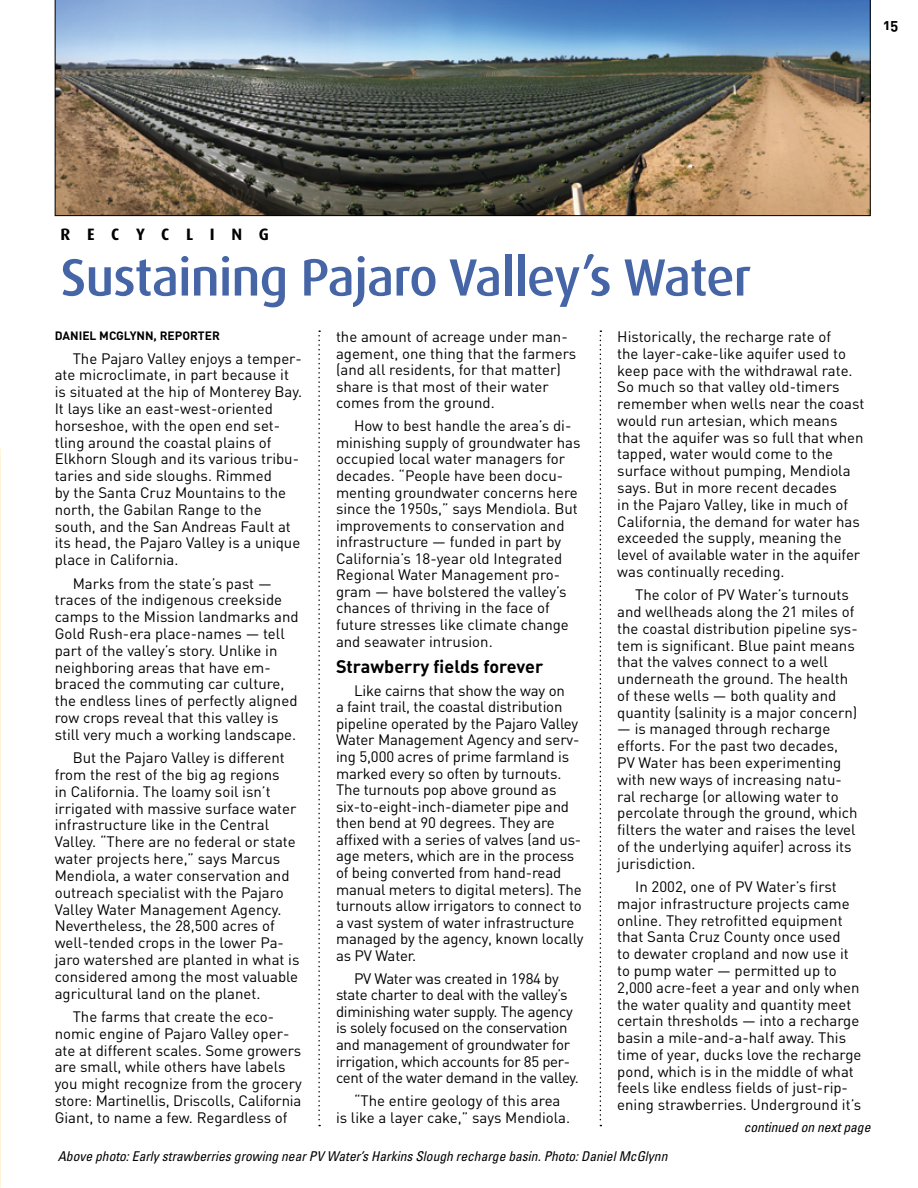
<style>
.page{position:relative;width:918px;height:1188px;background:#fff}
.page>*{position:absolute;margin:0;border:0;box-sizing:border-box;transform-origin:0 0}
.t1{font:500 52.5px "Dax Pro";letter-spacing:-.02em;color:#4665a7}
.t2{font:18px "DIN Bold Alternate";color:#000}
.t3{font:700 16.5px "Dax Pro";letter-spacing:1.01em;color:#000}
.t4{font:15px/16.8px "DIN";color:#000}
.t5{font:15px/16.5px "DIN";letter-spacing:-.02em;color:#000}
.t6{font:15px "DIN Bold Alternate";color:#000}
.t7{font:italic condensed 13.5px "Univers";color:#000}
.t8{font:700 12px "DIN";color:#000}
</style>
<div class="page">
<svg style="left:318px;top:330px;width:2px;height:796px"></svg>
<svg style="left:600px;top:330px;width:1px;height:796px"></svg>
<img style="left:55px;top:0;width:816px;height:216px">
<p class="t6" style="left:884px;top:15px;width:16px">15</p>
<p class="t3" style="left:61px;top:224px;width:210px">RECYCLING</p>
<h1 class="t1" style="left:60px;top:243px;width:692px">Sustaining Pajaro Valley’s Water</h1>
<p class="t8" style="left:55px;top:328px;width:167px">DANIEL MCGLYNN, REPORTER</p>
<p class="t4" style="left:55px;top:350px;width:249px;text-indent:18px">The Pajaro Valley enjoys a temper&shy;ate microclimate, in part because it is situated at the hip of Monterey Bay.<br>It lays like an east-west-oriented horseshoe, with the open end set&shy;tling around the coastal plains of Elkhorn Slough and its various tribu&shy;taries and side sloughs. Rimmed<br>by the Santa Cruz Mountains to the north, the Gabilan Range to the south, and the San Andreas Fault at its head, the Pajaro Valley is a unique place in California.</p>
<p class="t4" style="left:55px;top:575px;width:245px;text-indent:18px">Marks from the state’s past — traces of the indigenous creekside camps to the Mission landmarks and Gold Rush-era place-names — tell part of the valley’s story. Unlike in neighboring areas that have em&shy;braced the commuting car culture, the endless lines of perfectly aligned row crops reveal that this valley is still very much a working landscape.</p>
<p class="t4" style="left:55px;top:750px;width:246px;text-indent:18px">But the Pajaro Valley is different from the rest of the big ag regions<br>in California. The loamy soil isn’t irrigated with massive surface water infrastructure like in the Central Valley. “There are no federal or state water projects here,” says Marcus Mendiola, a water conservation and outreach specialist with the Pajaro Valley Water Management Agency.<br>Nevertheless, the 28,500 acres of well-tended crops in the lower Pa&shy;jaro watershed are planted in what is considered among the most valuable agricultural land on the planet.</p>
<p class="t4" style="left:55px;top:1008px;width:249px;text-indent:18px">The farms that create the eco&shy;nomic engine of Pajaro Valley oper&shy;ate at different scales. Some growers are small, while others have labels you might recognize from the grocery store: Martinellis, Driscolls, California Giant, to name a few. Regardless of</p>
<p class="t4" style="left:336px;top:329px;width:242px">the amount of acreage under man&shy;agement, one thing that the farmers (and all residents, for that matter) share is that most of their water comes from the ground.</p>
<p class="t4" style="left:336px;top:418px;width:246px;text-indent:18px">How to best handle the area’s di&shy;minishing supply of groundwater has occupied local water managers for decades. “People have been docu&shy;menting groundwater concerns here since the 1950s,” says Mendiola. But improvements to conservation and infrastructure — funded in part by California’s 18-year old Integrated Regional Water Management pro&shy;gram — have bolstered the valley’s chances of thriving in the face of future stresses like climate change and seawater intrusion.</p>
<p class="t2" style="left:336px;top:654px;width:209px">Strawberry fields forever</p>
<p class="t4" style="left:336px;top:682px;width:249px;text-indent:18px">Like cairns that show the way on<br>a faint trail, the coastal distribution pipeline operated by the Pajaro Valley Water Management Agency and serv&shy;ing 5,000 acres of prime farmland is marked every so often by turnouts.<br>The turnouts pop above ground as six-to-eight-inch-diameter pipe and then bend at 90 degrees. They are affixed with a series of valves (and us&shy;age meters, which are in the process of being converted from hand-read manual meters to digital meters). The turnouts allow irrigators to connect to a vast system of water infrastructure managed by the agency, known locally as PV Water.</p>
<p class="t5" style="left:336px;top:970px;width:245px;text-indent:18px">PV Water was created in 1984 by state charter to deal with the valley’s diminishing water supply. The agency is solely focused on the conservation and management of groundwater for irrigation, which accounts for 85 per&shy;cent of the water demand in the valley.</p>
<p class="t4" style="left:336px;top:1093px;width:236px;text-align:center">“The entire geology of this area<br>is like a layer cake,” says Mendiola.</p>
<p class="t4" style="left:617px;top:328px;width:249px">Historically, the recharge rate of<br>the layer-cake-like aquifer used to keep pace with the withdrawal rate.<br>So much so that valley old-timers remember when wells near the coast would run artesian, which means that the aquifer was so full that when tapped, water would come to the surface without pumping, Mendiola says. But in more recent decades<br>in the Pajaro Valley, like in much of California, the demand for water has exceeded the supply, meaning the level of available water in the aquifer was continually receding.</p>
<p class="t4" style="left:617px;top:587px;width:242px;text-indent:18px">The color of PV Water’s turnouts and wellheads along the 21 miles of the coastal distribution pipeline sys&shy;tem is significant. Blue paint means that the valves connect to a well underneath the ground. The health of these wells — both quality and quantity (salinity is a major concern)</p>
<p class="t4" style="left:617px;top:721px;width:242px">— is managed through recharge efforts. For the past two decades,<br>PV Water has been experimenting with new ways of increasing natu&shy;ral recharge (or allowing water to percolate through the ground, which filters the water and raises the level of the underlying aquifer) across its jurisdiction.</p>
<p class="t4" style="left:617px;top:878px;width:246px;text-indent:18px">In 2002, one of PV Water’s first major infrastructure projects came online. They retrofitted equipment that Santa Cruz County once used<br>to dewater cropland and now use it to pump water — permitted up to 2,000 acre-feet a year and only when the water quality and quantity meet certain thresholds — into a recharge basin a mile-and-a-half away. This time of year, ducks love the recharge pond, which is in the middle of what feels like endless fields of just-rip&shy;ening strawberries. Underground it’s</p>
<p class="t7" style="left:744px;top:1119px;width:128px">continued on next page</p>
<p class="t7" style="left:58px;top:1147px;width:611px">Above photo: Early strawberries growing near PV Water’s Harkins Slough recharge basin. Photo: Daniel McGlynn</p>
</div>
